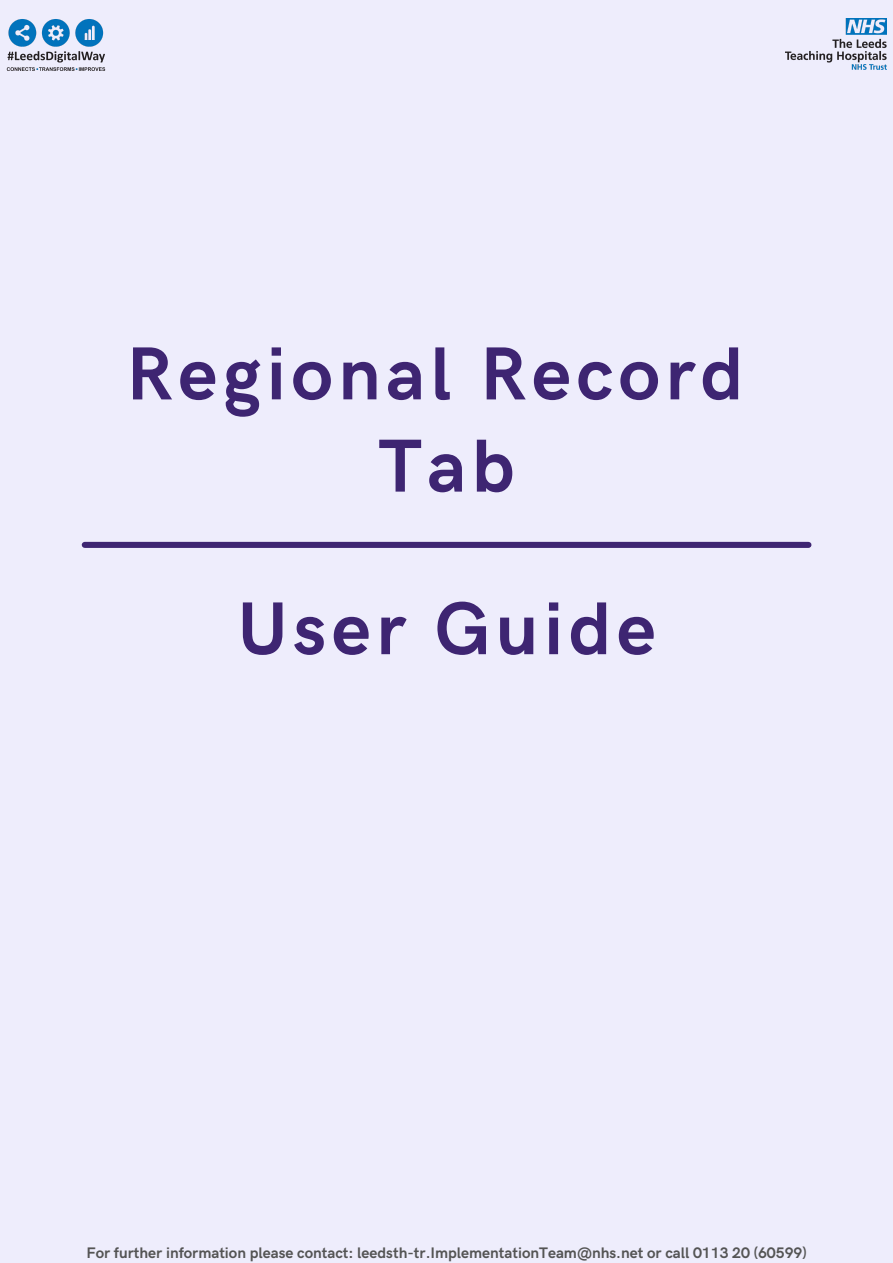
<style>
.page{position:relative;width:893px;height:1263px;background:#eeedfc}
.page>*{position:absolute;margin:0;border:0;box-sizing:border-box;transform-origin:0 0}
.t1{font:700 75.22px/92.2px "HK Grotesk";letter-spacing:.07em;color:#3e2572;text-align:center}
.t2{font:700 75px "HK Grotesk";letter-spacing:.07em;color:#3e2572}
.t3{font:700 15.3px "HK Grotesk";color:#545454}
</style>
<div class="page">
<img style="left:785px;top:19px;width:101px;height:50px">
<img style="left:7px;top:19px;width:98px;height:52px">
<div style="left:85px;top:542px;width:723px;height:6px;background:#3e2572"></div>
<h1 class="t1" style="left:126px;top:331px;width:618px">Regional Record<br>Tab</h1>
<h2 class="t2" style="left:237px;top:587px;width:420px">User Guide</h2>
<p class="t3" style="left:86px;top:1244px;width:722px">For further information please contact: leedsth-tr.ImplementationTeam@nhs.net or call 0113 20 (60599)</p>
</div>
